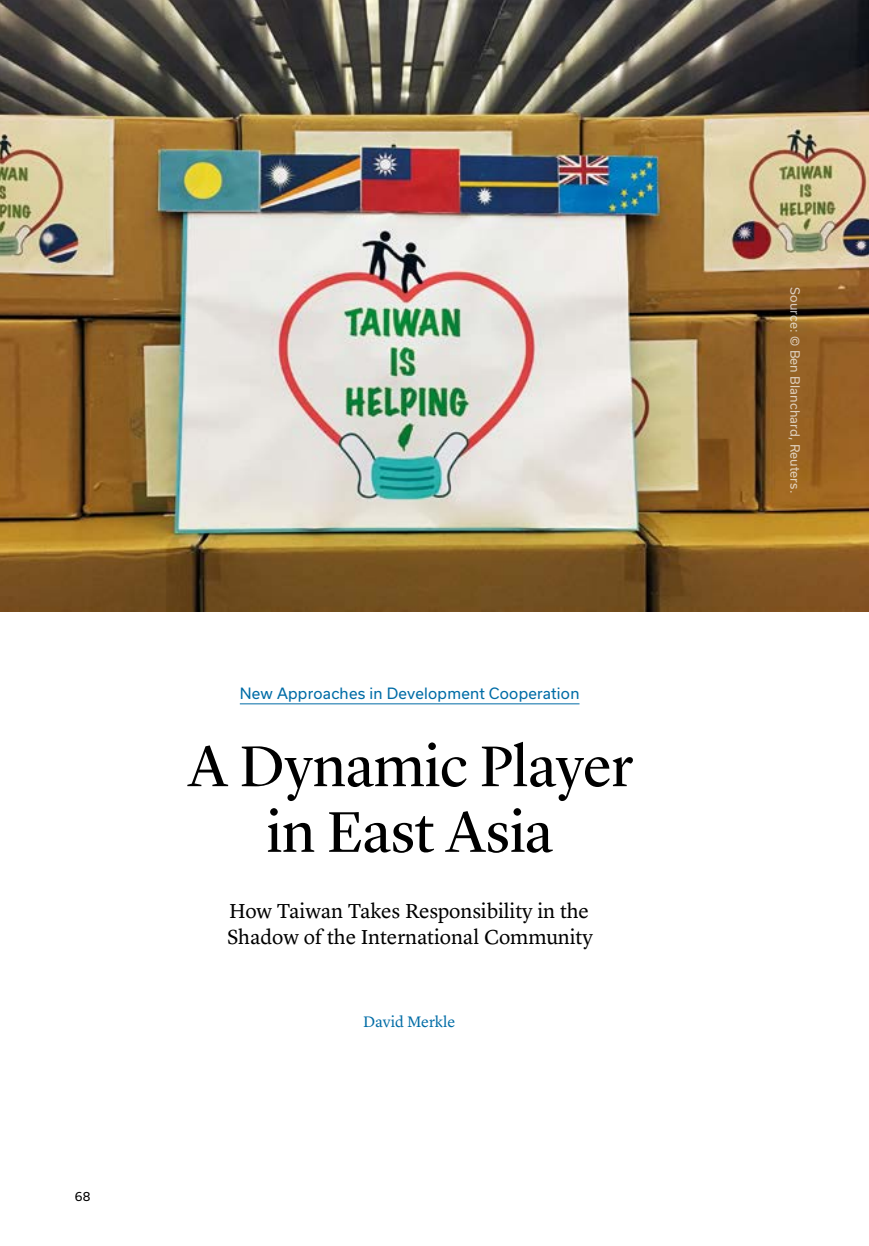
<style>
.page{position:relative;width:869px;height:1246px;background:#fff}
.page>*{position:absolute;margin:0;border:0;box-sizing:border-box;transform-origin:0 0}
.t1{font:59.5px/65.6px "Lyon Display";color:#000;text-align:center}
.t2{font:21px/26.2px "Lyon Text";letter-spacing:-.005em;color:#000}
.t3{font:15.75px "Lyon Text";letter-spacing:-.005em;color:#006ca6}
.t4{font:14.88px "Usual";letter-spacing:.015em;color:#006ca6}
.t5{font:12.25px "Usual";letter-spacing:.01em;color:#fff}
.t6{font:12.25px "Usual";color:#000}
</style>
<div class="page">
<hr style="left:240px;top:703px;width:339px;height:1px;background:#006ca6">
<img style="left:0;top:0;width:868px;height:611px">
<p class="t6" style="left:75px;top:1188px;width:17px">68</p>
<p class="t4" style="left:240px;top:684px;width:341px">New Approaches in Development Cooperation</p>
<p class="t1" style="left:188px;top:728px;width:446px">A Dynamic Player in East Asia</p>
<p class="t2" style="left:227px;top:895px;width:367px">How Taiwan Takes Responsibility in the<br>Shadow of the International Community</p>
<p class="t3" style="left:363px;top:1009px;width:93px">David Merkle</p>
<p class="t5" style="left:801px;top:287px;width:207px;rotate:90deg">Source: © Ben Blanchard, Reuters.</p>
</div>
